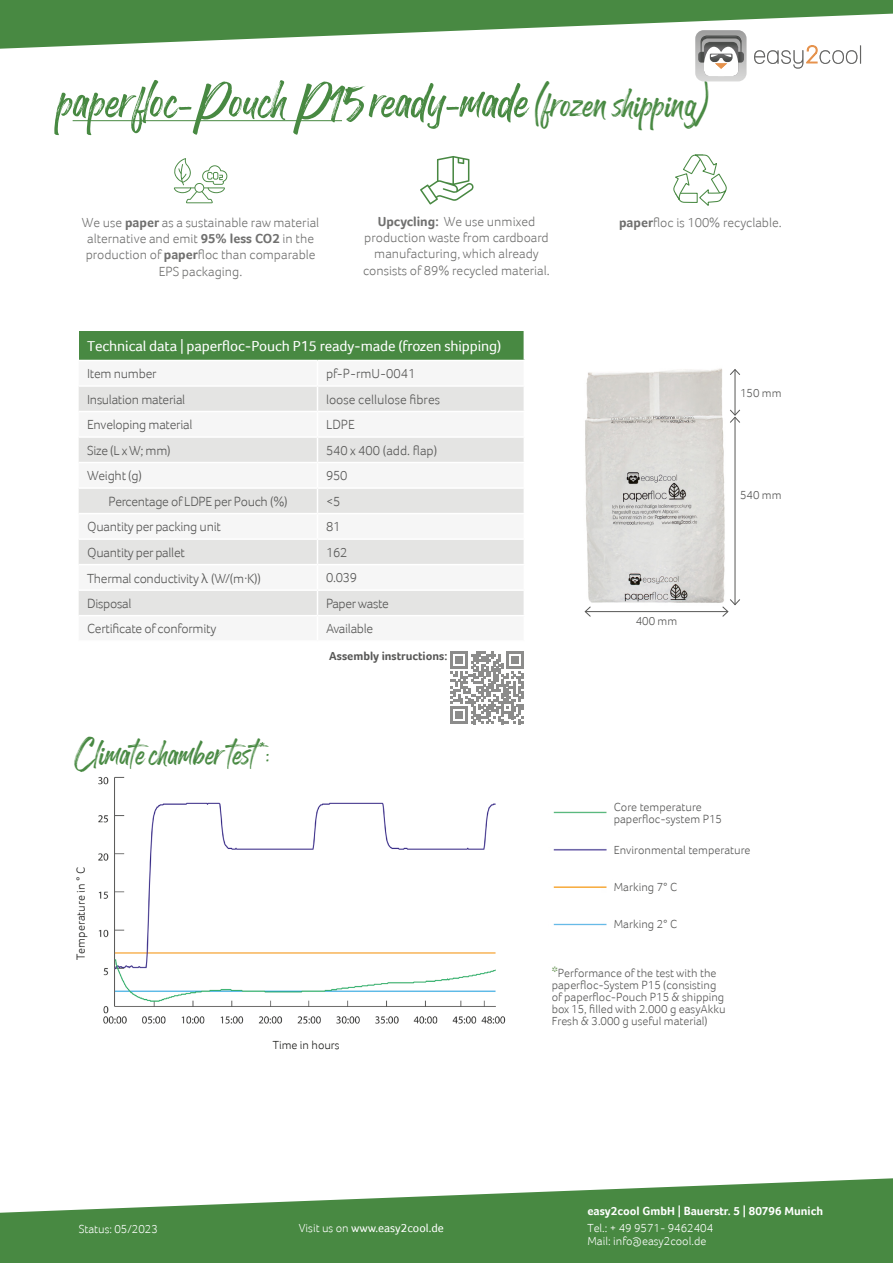
<style>
.page{position:relative;width:893px;height:1263px;background:#fff}
.page>*{position:absolute;margin:0;border:0;box-sizing:border-box;transform-origin:0 0}
.t1{font:57px "Rogthem";color:#488942}
.t2{font:37.5px "Rogthem";color:#488942}
.t3{font:15px "Foco";letter-spacing:-.01em;color:#fff}
.t4{font:300 13.5px/16.2px "Foco";color:#70706f;text-align:center}
.t5{font:300 13.5px "Foco";letter-spacing:-.02em;color:#575756}
.t6{font:300 13.5px "Foco";color:#575756}
.t7{font:300 12px/12px "Foco";color:#575756}
.t8{font:300 12px/13.5px "Foco";color:#fff}
.t9{font:700 12px "Foco";color:#fff}
.t10{font:300 12px "Foco";color:#1d1d1b}
.t11{font:12px "Foco";color:#fff}
.t12{font:700 12px "Foco";color:#575756}
.s1{font-size:43.5px}
.s2{font-weight:700}
.s3{font-family:"Bahnschrift";font-weight:400}
.s4{font-weight:700;font-size:15px;color:#739c61}
.s5{font-weight:300}
</style>
<div class="page">
<img style="left:585px;top:368px;width:150px;height:245px">
<hr style="left:585px;top:611px;width:143px;height:1px;background:#575756">
<svg style="left:584px;top:606px;width:7px;height:11px"></svg>
<hr style="left:735px;top:417px;width:1px;height:188px;background:#575756">
<svg style="left:722px;top:598px;width:18px;height:19px"></svg>
<hr style="left:735px;top:369px;width:1px;height:46px;background:#575756">
<svg style="left:729px;top:409px;width:11px;height:15px"></svg>
<svg style="left:729px;top:368px;width:11px;height:8px"></svg>
<svg style="left:0;top:1178px;width:893px;height:85px;fill:#488942"></svg>
<hr style="left:73px;top:120px;width:269px;height:1px;background:#488942">
<svg style="left:0;top:0;width:893px;height:81px"></svg>
<div style="left:79px;top:331px;width:445px;height:29px;background:#488942"></div>
<svg style="left:79px;top:387px;width:445px;height:228px;fill:#e4e4e3"></svg>
<hr style="left:79px;top:411px;width:238px;height:1px;background:#fff">
<hr style="left:317px;top:411px;width:208px;height:1px;background:#fff">
<hr style="left:79px;top:436px;width:238px;height:2px;background:#fff">
<hr style="left:317px;top:436px;width:208px;height:2px;background:#fff">
<hr style="left:79px;top:462px;width:238px;height:1px;background:#fff">
<hr style="left:317px;top:462px;width:208px;height:1px;background:#fff">
<hr style="left:79px;top:487px;width:238px;height:2px;background:#fff">
<hr style="left:317px;top:487px;width:208px;height:2px;background:#fff">
<hr style="left:79px;top:513px;width:238px;height:1px;background:#fff">
<hr style="left:317px;top:513px;width:208px;height:1px;background:#fff">
<hr style="left:79px;top:538px;width:238px;height:2px;background:#fff">
<hr style="left:317px;top:538px;width:208px;height:2px;background:#fff">
<hr style="left:79px;top:564px;width:238px;height:1px;background:#fff">
<hr style="left:317px;top:564px;width:208px;height:1px;background:#fff">
<hr style="left:79px;top:589px;width:238px;height:2px;background:#fff">
<hr style="left:317px;top:589px;width:208px;height:2px;background:#fff">
<svg style="left:317px;top:387px;width:1px;height:228px"></svg>
<svg style="left:673px;top:155px;width:54px;height:51px"></svg>
<svg style="left:420px;top:156px;width:53px;height:48px"></svg>
<svg style="left:174px;top:158px;width:53px;height:45px"></svg>
<svg style="left:451px;top:651px;width:72px;height:73px"></svg>
<img style="left:99px;top:776px;width:407px;height:248px">
<img style="left:553px;top:811px;width:54px;height:115px">
<h1 class="t1" style="left:57px;top:49px;width:654px">paperfloc-Pouch P15 ready-made <span class="s1">(frozen shipping)</span></h1>
<p class="t4" style="left:363px;top:213px;width:188px"><span class="s2">Upcycling:</span> We use unmixed production waste from cardboard manufacturing, which already consists of 89% recycled material.</p>
<p class="t4" style="left:82px;top:214px;width:239px">We use <span class="s2">paper</span> as a sustainable raw material</p>
<p class="t4" style="left:619px;top:214px;width:164px"><span class="s2">paper</span>floc is 100% recyclable.</p>
<p class="t4" style="left:86px;top:230px;width:231px">alternative and emit <span class="s2">95% less CO2</span> in the production of <span class="s2">paper</span>floc than comparable<br>EPS packaging.</p>
<p class="t3" style="left:87px;top:337px;width:416px">Technical data | paperfloc-Pouch P15 ready-made (frozen shipping)</p>
<p class="t5" style="left:87px;top:366px;width:71px">Item number</p>
<p class="t6" style="left:326px;top:366px;width:91px">pf-P-rmU-0041</p>
<p class="t5" style="left:87px;top:391px;width:100px">Insulation material</p>
<p class="t6" style="left:326px;top:391px;width:116px">loose cellulose fibres</p>
<p class="t5" style="left:87px;top:417px;width:107px">Enveloping material</p>
<p class="t5" style="left:326px;top:417px;width:30px">LDPE</p>
<p class="t5" style="left:87px;top:442px;width:85px">Size (L x W; mm)</p>
<p class="t6" style="left:326px;top:442px;width:113px">540 x 400 (add. flap)</p>
<p class="t5" style="left:87px;top:468px;width:56px">Weight (g)</p>
<p class="t5" style="left:326px;top:468px;width:23px">950</p>
<p class="t5" style="left:108px;top:493px;width:181px">Percentage of LDPE per Pouch (%)</p>
<p class="t5" style="left:326px;top:493px;width:16px">&lt;5</p>
<p class="t5" style="left:87px;top:519px;width:135px">Quantity per packing unit</p>
<p class="t5" style="left:326px;top:519px;width:16px">81</p>
<p class="t5" style="left:87px;top:544px;width:99px">Quantity per pallet</p>
<p class="t5" style="left:326px;top:544px;width:23px">162</p>
<p class="t5" style="left:87px;top:570px;width:175px">Thermal conductivity <span class="s3">λ</span> (W/(m·K))</p>
<p class="t5" style="left:326px;top:570px;width:32px">0.039</p>
<p class="t5" style="left:87px;top:595px;width:46px">Disposal</p>
<p class="t5" style="left:326px;top:595px;width:64px">Paper waste</p>
<p class="t5" style="left:87px;top:621px;width:131px">Certificate of conformity</p>
<p class="t5" style="left:326px;top:621px;width:49px">Available</p>
<h2 class="t2" style="left:74px;top:719px;width:196px">Climate chamber test*:</h2>
<p class="t10" style="left:74px;top:960px;width:94px;rotate:-90deg">Temperature in ° C</p>
<p class="t12" style="left:329px;top:649px;width:120px">Assembly instructions:</p>
<p class="t10" style="left:273px;top:1038px;width:68px">Time in hours</p>
<p class="t7" style="left:740px;top:386px;width:43px">150 mm</p>
<p class="t7" style="left:636px;top:615px;width:43px">400 mm</p>
<p class="t7" style="left:740px;top:489px;width:43px">540 mm</p>
<p class="t7" style="left:614px;top:801px;width:110px">Core temperature paperfloc-system P15</p>
<p class="t7" style="left:614px;top:844px;width:138px">Environmental temperature</p>
<p class="t7" style="left:614px;top:881px;width:65px">Marking 7° C</p>
<p class="t7" style="left:614px;top:918px;width:65px">Marking 2° C</p>
<p class="t7" style="left:552px;top:967px;width:175px"><span class="s4">*</span>Performance of the test with the paperfloc-System P15 (consisting of paperfloc-Pouch P15 &amp; shipping box 15, filled with 2.000 g easyAkku Fresh &amp; 3.000 g useful material)</p>
<p class="t8" style="left:79px;top:1222px;width:81px">Status: 05/2023</p>
<p class="t11" style="left:299px;top:1221px;width:147px"><span class="s5">Visit us on</span> www.easy2cool.de</p>
<p class="t9" style="left:587px;top:1204px;width:237px">easy2cool GmbH | Bauerstr. 5 | 80796 Munich</p>
<p class="t8" style="left:587px;top:1221px;width:127px">Tel.: + 49 9571- 9462404<br>Mail: info@easy2cool.de</p>
</div>
